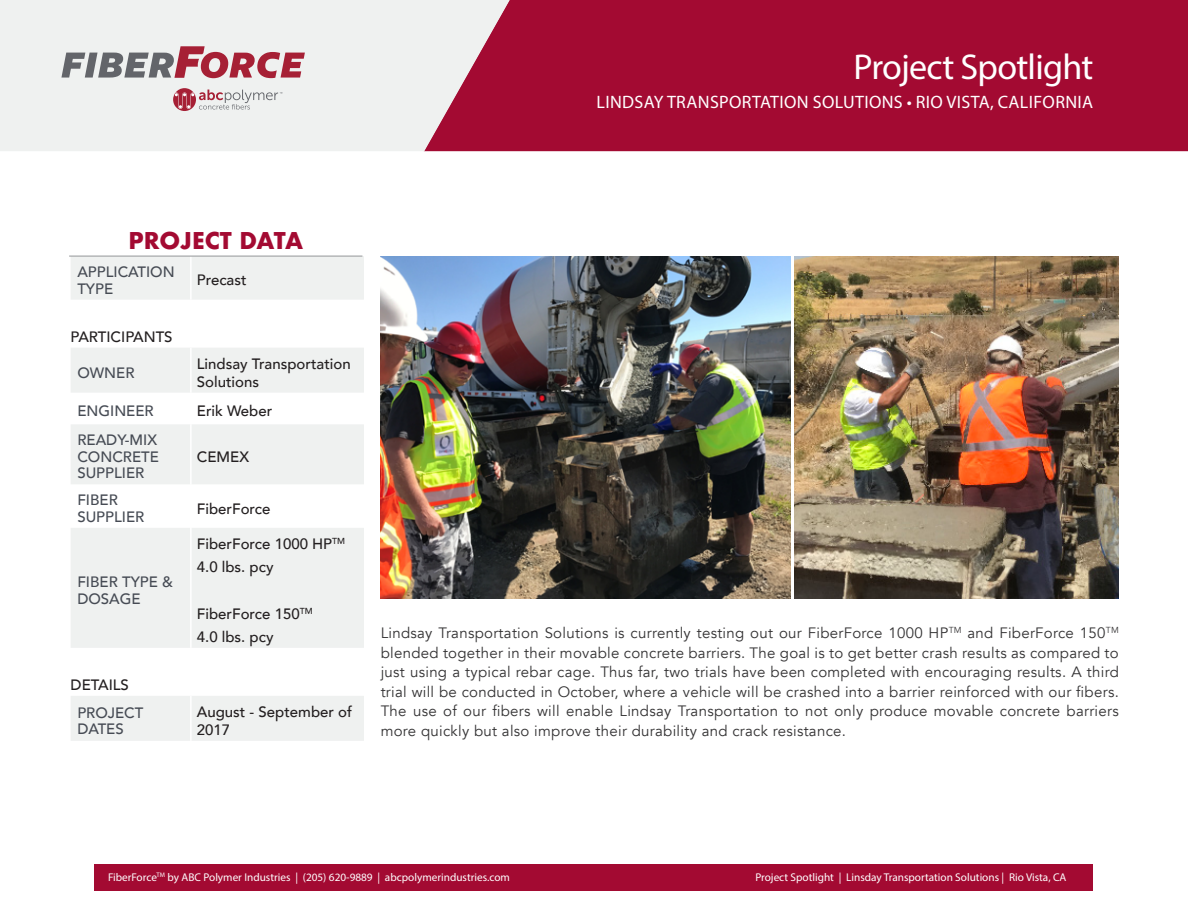
<style>
.page{position:relative;width:1188px;height:918px;background:#fff}
.page>*{position:absolute;margin:0;border:0;box-sizing:border-box;transform-origin:0 0}
.Main_Heading{font:36px "Myriad Pro";letter-spacing:-.02em;color:#fff}
.Heading{font:700 22.5px "Futura";color:#a30a32}
.Heading_-_white{font:18px "Myriad Pro";letter-spacing:.02em;color:#fff}
.body_copy{font:15px/19.5px "Avenir";letter-spacing:.02em;color:#333233;text-align:justify}
.body_copy-2{font:500 15px/18px "Avenir";color:#231f20}
.body_copy-3{font:500 15px/16.5px "Avenir";color:#464b54}
.Heading_-_black{font:500 15px "Avenir";color:#231f20}
.t1{font:11.25px "Myriad Pro";color:#fff}
</style>
<div class="page">
<div style="left:94px;top:864px;width:1000px;height:27px;background:#a30a32"></div>
<svg style="left:71px;top:256px;width:293px;height:485px;fill:#eff1f0"></svg>
<hr style="left:190px;top:256px;width:2px;height:44px;background:#fff">
<hr style="left:190px;top:348px;width:2px;height:45px;background:#fff">
<hr style="left:190px;top:393px;width:2px;height:31px;background:#fff">
<hr style="left:190px;top:424px;width:2px;height:60px;background:#fff">
<hr style="left:190px;top:484px;width:2px;height:44px;background:#fff">
<hr style="left:190px;top:528px;width:2px;height:120px;background:#fff">
<hr style="left:190px;top:696px;width:2px;height:45px;background:#fff">
<div style="left:510px;top:0;width:678px;height:151px;background:#a30a32"></div>
<svg style="left:0;top:0;width:510px;height:151px;fill:#eff1f0"></svg>
<hr style="left:69px;top:256px;width:293px;height:1px;background:#939598">
<img style="left:381px;top:256px;width:410px;height:342px">
<img style="left:795px;top:256px;width:324px;height:342px">
<svg style="left:61px;top:46px;width:244px;height:32px"></svg>
<svg style="left:173px;top:88px;width:109px;height:23px"></svg>
<p class="Main_Heading" style="left:854px;top:45px;width:241px">Project Spotlight</p>
<p class="Heading_-_white" style="left:597px;top:90px;width:498px">LINDSAY TRANSPORTATION SOLUTIONS • RIO VISTA, CALIFORNIA</p>
<p class="Heading" style="left:128px;top:224px;width:176px">PROJECT DATA</p>
<p class="body_copy-3" style="left:77px;top:263px;width:99px">APPLICATION<br>TYPE</p>
<p class="body_copy-2" style="left:197px;top:270px;width:51px">Precast</p>
<p class="Heading_-_black" style="left:71px;top:323px;width:103px">PARTICIPANTS</p>
<p class="body_copy-3" style="left:77px;top:363px;width:59px">OWNER</p>
<p class="body_copy-2" style="left:197px;top:354px;width:155px">Lindsay Transportation<br>Solutions</p>
<p class="body_copy-3" style="left:77px;top:402px;width:78px">ENGINEER</p>
<p class="body_copy-2" style="left:197px;top:401px;width:77px">Erik Weber</p>
<p class="body_copy-3" style="left:77px;top:431px;width:83px">READY-MIX<br>CONCRETE<br>SUPPLIER</p>
<p class="body_copy-2" style="left:197px;top:447px;width:54px">CEMEX</p>
<p class="body_copy-3" style="left:77px;top:491px;width:68px">FIBER<br>SUPPLIER</p>
<p class="body_copy-2" style="left:197px;top:499px;width:75px">FiberForce</p>
<p class="body_copy-3" style="left:77px;top:573px;width:97px">FIBER TYPE &amp;<br>DOSAGE</p>
<p class="body_copy-2" style="left:197px;top:534px;width:150px">FiberForce 1000 HP<sup>TM</sup></p>
<p class="body_copy-2" style="left:197px;top:557px;width:78px">4.0 lbs. pcy</p>
<p class="body_copy-2" style="left:197px;top:604px;width:117px">FiberForce 150<sup>TM</sup></p>
<p class="body_copy-2" style="left:197px;top:627px;width:78px">4.0 lbs. pcy</p>
<p class="Heading_-_black" style="left:71px;top:672px;width:60px">DETAILS</p>
<p class="body_copy-3" style="left:77px;top:703px;width:68px">PROJECT<br>DATES</p>
<p class="body_copy-2" style="left:197px;top:702px;width:157px">August - September of<br>2017</p>
<p class="body_copy" style="left:381px;top:624px;width:740px">Lindsay Transportation Solutions is currently testing out our FiberForce 1000 HP<sup>TM</sup> and FiberForce 150<sup>TM </sup>blended together in their movable concrete barriers. The goal is to get better crash results as compared to just using a typical rebar cage. Thus far, two trials have been completed with encouraging results. A third trial will be conducted in October, where a vehicle will be crashed into a barrier reinforced with our fibers.<br>The use of our fibers will enable Lindsay Transportation to not only produce movable concrete barriers more quickly but also improve their durability and crack resistance.</p>
<p class="t1" style="left:108px;top:870px;width:403px">FiberForce<sup>TM</sup> by ABC Polymer Industries | (205) 620-9889 | abcpolymerindustries.com</p>
<p class="t1" style="left:755px;top:870px;width:313px">Project Spotlight | Linsday Transportation Solutions | Rio Vista, CA</p>
</div>
